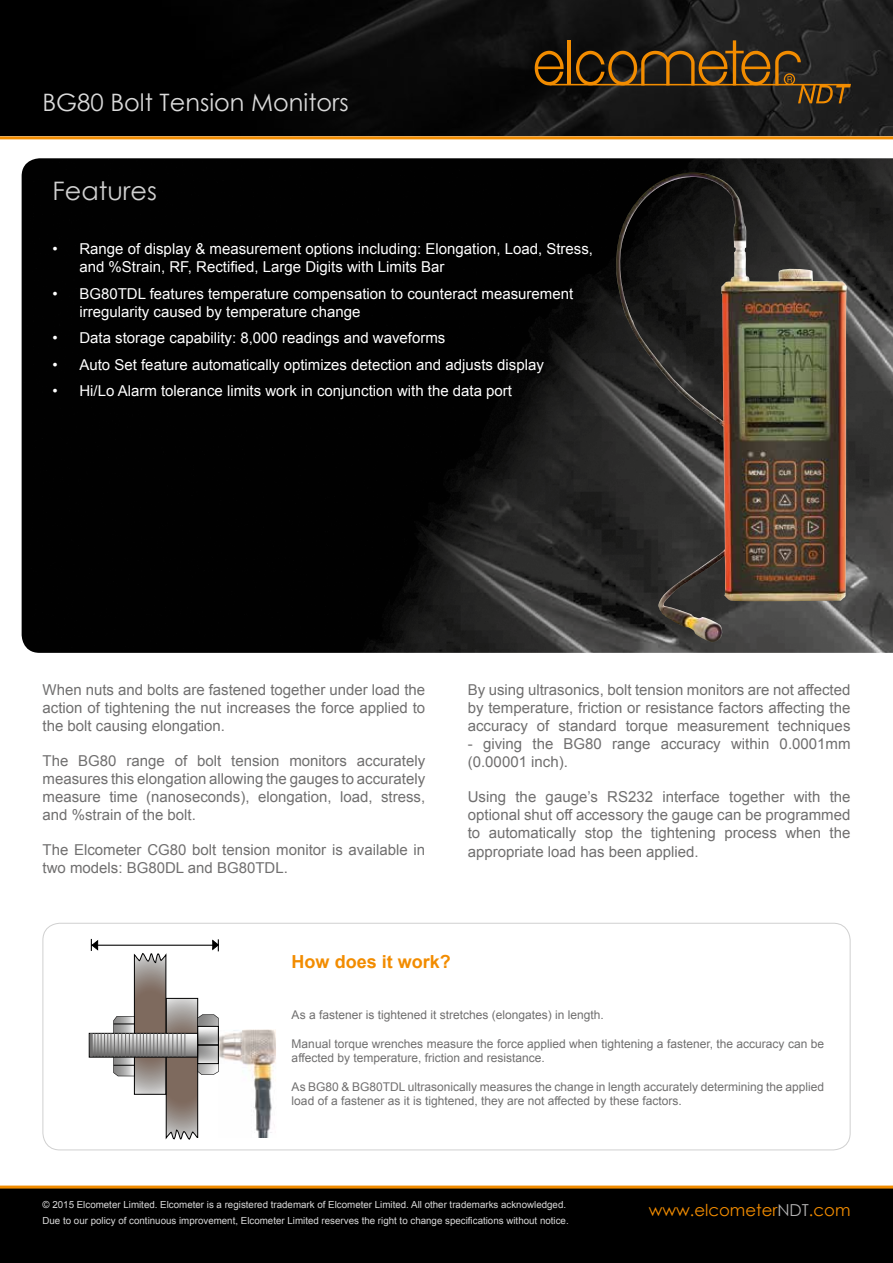
<style>
.page{position:relative;width:893px;height:1263px;background:#fff}
.page>*{position:absolute;margin:0;border:0;box-sizing:border-box;transform-origin:0 0}
.t1{font:25.5px "Century Gothic";color:#d0d0d0}
.t2{font:24px "Century Gothic";color:#dadada}
.t3{font:700 18px "Arial";color:#f28c00}
.t4{font:16.5px "Century Gothic";color:#f28c00}
.t5{font:15px/18px "Arial";color:#706f6f;text-align:justify}
.t6{font:15px/18px "Arial";color:#fff}
.t7{font:12px/14.4px "Arial";color:#706f6f}
.t8{font:9.75px/15.9px "Arial";color:#dadada}
.s1{color:#b3b2b2}
</style>
<div class="page">
<div style="left:0;top:1188px;width:893px;height:75px;background:#000"></div>
<hr style="left:0;top:136px;width:893px;height:3px;background:#f28c00">
<hr style="left:0;top:1185px;width:893px;height:3px;background:#f28c00">
<svg style="left:0;top:0;width:893px;height:136px;background:#0b0b0b"></svg>
<svg style="left:535px;top:40px;width:316px;height:63px;background:#402e16"></svg>
<img style="left:22px;top:158px;width:871px;height:495px">
<img style="left:612px;top:173px;width:235px;height:470px">
<div style="left:43px;top:923px;width:807px;height:227px;border:1px solid #d0d0d0;border-radius:17px"></div>
<img style="left:219px;top:1029px;width:57px;height:109px">
<svg style="left:89px;top:939px;width:130px;height:201px"></svg>
<h2 class="t2" style="left:43px;top:86px;width:308px">BG80 Bolt Tension Monitors</h2>
<h1 class="t1" style="left:52px;top:173px;width:106px">Features</h1>
<p class="t6" style="left:79px;top:240px;width:515px;text-indent:-27px">• Range of display &amp; measurement options including: Elongation, Load, Stress, and %Strain, RF, Rectified, Large Digits with Limits Bar</p>
<p class="t6" style="left:79px;top:285px;width:495px;text-indent:-27px">• BG80TDL features temperature compensation to counteract measurement irregularity caused by temperature change</p>
<p class="t6" style="left:52px;top:329px;width:394px">• Data storage capability: 8,000 readings and waveforms</p>
<p class="t6" style="left:52px;top:356px;width:493px">• Auto Set feature automatically optimizes detection and adjusts display</p>
<p class="t6" style="left:52px;top:382px;width:461px">• Hi/Lo Alarm tolerance limits work in conjunction with the data port</p>
<p class="t5" style="left:43px;top:680px;width:384px">When nuts and bolts are fastened together under load the action of tightening the nut increases the force applied to the bolt causing elongation.</p>
<p class="t5" style="left:43px;top:751px;width:384px">The BG80 range of bolt tension monitors accurately measures this elongation allowing the gauges to accurately measure time (nanoseconds), elongation, load, stress, and %strain of the bolt.</p>
<p class="t5" style="left:43px;top:840px;width:384px">The Elcometer CG80 bolt tension monitor is available in two models: BG80DL and BG80TDL.</p>
<p class="t5" style="left:468px;top:680px;width:384px">By using ultrasonics, bolt tension monitors are not affected by temperature, friction or resistance factors affecting the accuracy of standard torque measurement techniques</p>
<p class="t5" style="left:468px;top:734px;width:384px">- giving the BG80 range accuracy within 0.0001mm (0.00001 inch).</p>
<p class="t5" style="left:468px;top:787px;width:384px">Using the gauge’s RS232 interface together with the optional shut off accessory the gauge can be programmed to automatically stop the tightening process when the</p>
<p class="t5" style="left:468px;top:843px;width:232px">appropriate load has been applied.</p>
<p class="t3" style="left:292px;top:950px;width:161px">How does it work?</p>
<p class="t7" style="left:292px;top:1007px;width:314px">As a fastener is tightened it stretches (elongates) in length.</p>
<p class="t7" style="left:292px;top:1036px;width:534px">Manual torque wrenches measure the force applied when tightening a fastener, the accuracy can be affected by temperature, friction and resistance.</p>
<p class="t7" style="left:292px;top:1079px;width:534px">As BG80 &amp; BG80TDL ultrasonically measures the change in length accurately determining the applied load of a fastener as it is tightened, they are not affected by these factors.</p>
<p class="t8" style="left:43px;top:1196px;width:528px">© 2015 Elcometer Limited. Elcometer is a registered trademark of Elcometer Limited. All other trademarks acknowledged.<br>Due to our policy of continuous improvement, Elcometer Limited reserves the right to change specifications without notice.</p>
<p class="t4" style="left:649px;top:1198px;width:203px">www.elcometer<span class="s1">NDT</span>.com</p>
</div>
